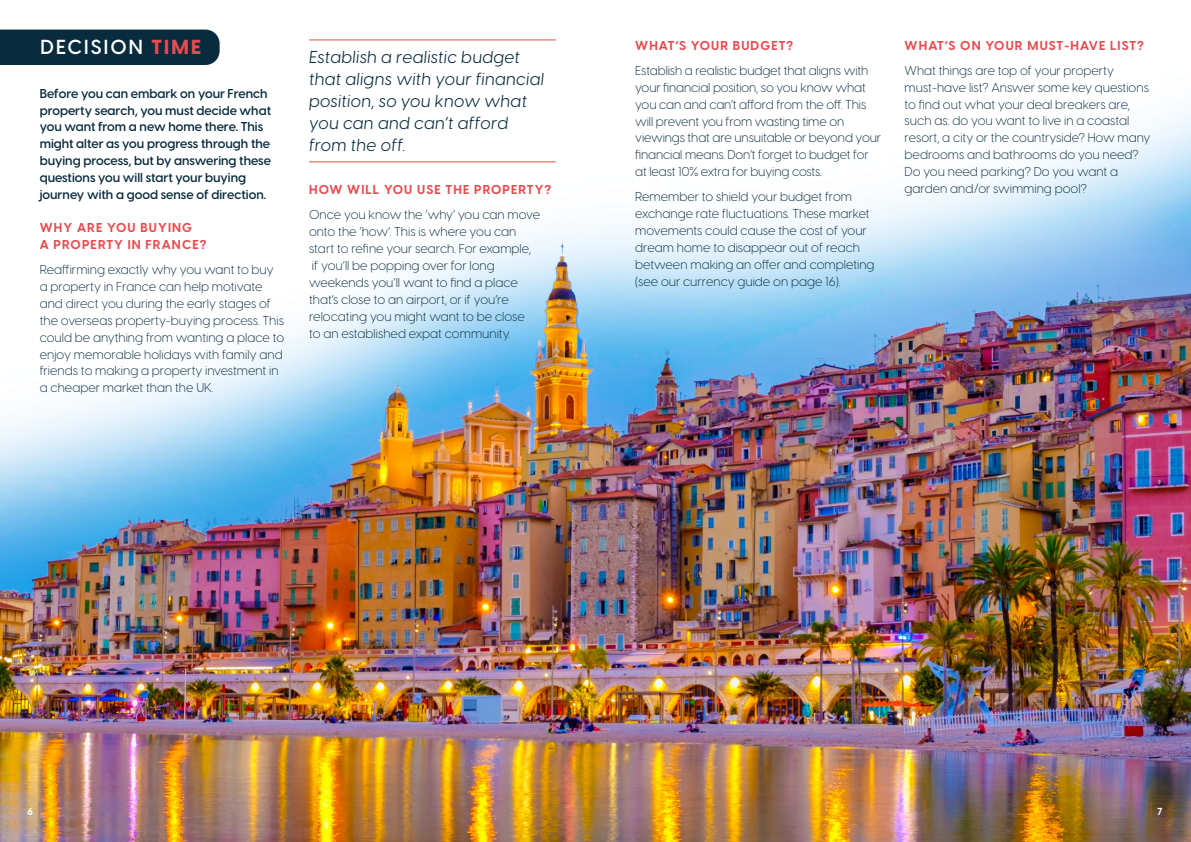
<style>
.page{position:relative;width:1191px;height:842px;background:#fff}
.page>*{position:absolute;margin:0;border:0;box-sizing:border-box;transform-origin:0 0}
.t1{font:600 20px "Visby CF";letter-spacing:.11em;color:#fff}
.t2{font:100 19px "Visby CF";color:#e84a4d}
.t3{font:italic 17px/22px "Visby CF";letter-spacing:.02em;color:#082b3d}
.t4{font:300 12.7px/16.9px "Visby CF";color:#082b3d}
.t5{font:600 12.7px/16.9px "Visby CF";color:#082b3d}
.t6{font:700 12.7px/16.9px "Visby CF";letter-spacing:.09em;color:#e84a4d}
.t7{font:700 10px "Visby CF";color:#fff}
.s1{font-weight:800;color:#e84a4d}
.s2{font-weight:100;font-size:19px;color:#e84a4d}
.s3{font-weight:700;font-size:10px;color:#fff}
</style>
<div class="page">
<img style="left:0;top:29px;width:1191px;height:813px">
<div style="left:0;top:30px;width:220px;height:35px;background:#082b3d"></div>
<hr style="left:309px;top:40px;width:247px;height:1px;background:#e84a4d">
<hr style="left:309px;top:162px;width:247px;height:1px;background:#e84a4d">
<h1 class="t1" style="left:40px;top:31px;width:162px">DECISION <span class="s1">TIME</span></h1>
<p class="t5" style="left:40px;top:84px;width:233px">Before you can embark on your French property search, you must decide what you want from a new home there. This might alter as you progress through the buying process, but by answering these questions you will start your buying journey with a good sense of direction.</p>
<p class="t6" style="left:40px;top:218px;width:168px">WHY ARE YOU BUYING<br>A PROPERTY IN FRANCE?</p>
<p class="t4" style="left:40px;top:260px;width:246px">Reaffirming exactly why you want to buy a property in France can help motivate and direct you during the early stages of the overseas property-buying process. This could be anything from wanting a place to enjoy memorable holidays with family and friends to making a property investment in a cheaper market than the UK.</p>
<h3 class="t3" style="left:309px;top:45px;width:236px">Establish a realistic budget that aligns with your financial position, so you know what you can and can’t afford from the off.</h3>
<p class="t6" style="left:309px;top:181px;width:243px">HOW WILL YOU USE THE PROPERTY?</p>
<p class="t4" style="left:309px;top:205px;width:233px">Once you know the ‘why’ you can move onto the ‘how’. This is where you can start to refine your search. For example, if you’ll be popping over for long weekends you’ll want to find a place that’s close to an airport, or if you’re relocating you might want to be close<br>to an established expat community.</p>
<p class="t6" style="left:635px;top:36px;width:159px">WHAT’S YOUR BUDGET?</p>
<p class="t4" style="left:635px;top:61px;width:247px">Establish a realistic budget that aligns with your financial position, so you know what you can and can’t afford from the off. This will prevent you from wasting time on viewings that are unsuitable or beyond your financial means. Don’t forget to budget for at least 10% extra for buying costs.</p>
<p class="t4" style="left:635px;top:187px;width:241px">Remember to shield your budget from exchange rate fluctuations. These market movements could cause the cost of your dream home to disappear out of reach between making an offer and completing (see our currency guide on page 16).</p>
<p class="t6" style="left:904px;top:36px;width:241px">WHAT’S ON YOUR MUST-HAVE LIST?</p>
<p class="t4" style="left:904px;top:61px;width:247px">What things are top of your property must-have list? Answer some key questions to find out what your deal breakers are, such as: do you want to live in a coastal resort, a city or the countryside? How many bedrooms and bathrooms do you need?<br>Do you need parking? Do you want a garden and/or swimming pool?</p>
<p class="t7" style="left:28px;top:803px;width:15px">6 <span class="s2">|</span></p>
<h2 class="t2" style="left:1149px;top:795px;width:15px">| <span class="s3">7</span></h2>
</div>
